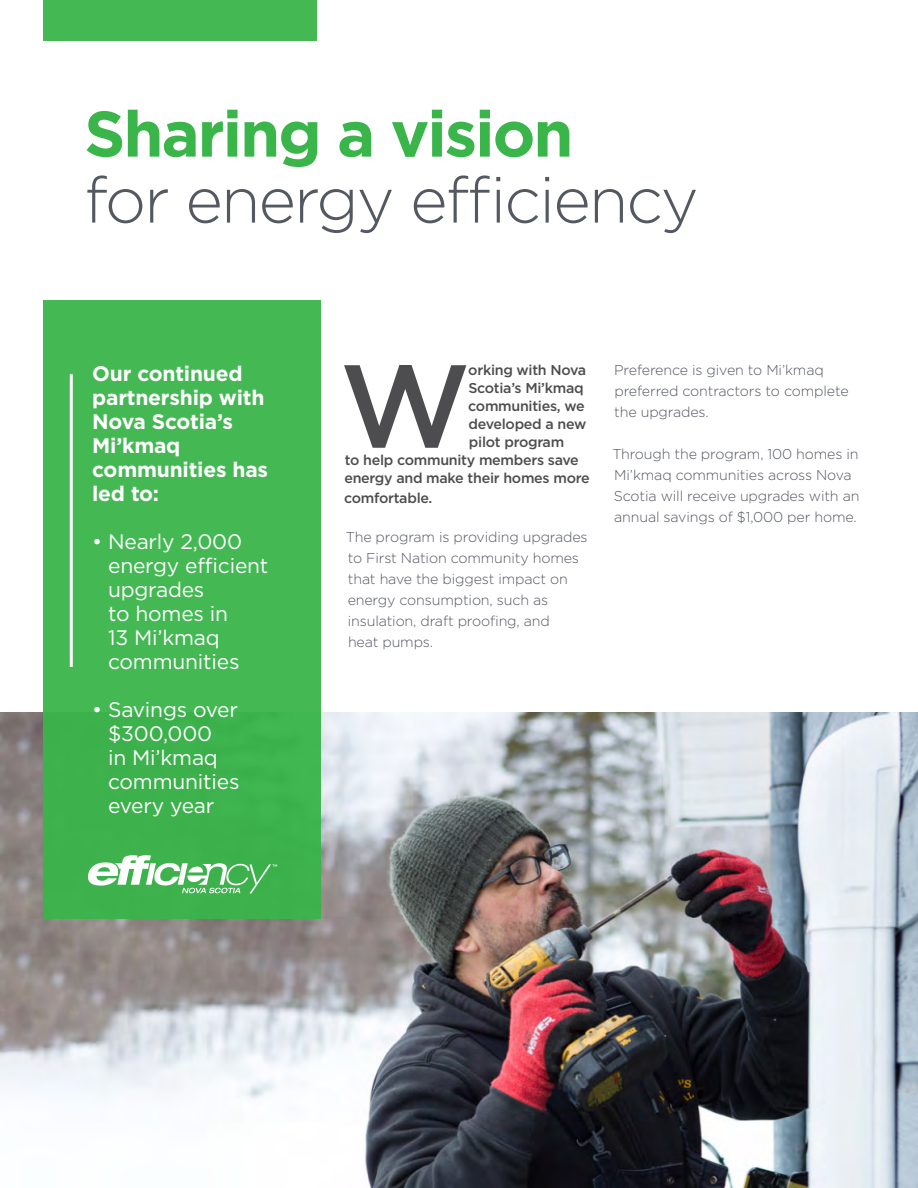
<style>
.page{position:relative;width:918px;height:1188px;background:#fff}
.page>*{position:absolute;margin:0;border:0;box-sizing:border-box;transform-origin:0 0}
.t1{font:500 117.15px "Gotham";color:#4d4d4f}
.t2{font:300 64.35px "Gotham";letter-spacing:-.03em;color:#545861}
.t3{font:700 64.35px "Gotham";letter-spacing:-.03em;color:#39b54a}
.t4{font:21px/24px "Gotham";letter-spacing:-.01em;color:#fff}
.t5{font:700 21px/24px "Gotham";letter-spacing:-.01em;color:#fff}
.t6{font:300 14.25px/21px "Gotham";letter-spacing:-.01em;color:#545861}
.t7{font:500 14.25px "Gotham";letter-spacing:-.02em;color:#4d4d4f}
</style>
<div class="page">
<img style="left:0;top:713px;width:918px;height:475px">
<div style="left:43px;top:300px;width:278px;height:619px;background:#43b853"></div>
<div style="left:43px;top:0;width:273px;height:40px;background:#43b853"></div>
<svg style="left:88px;top:855px;width:189px;height:38px"></svg>
<hr style="left:70px;top:374px;width:3px;height:293px;background:#fff">
<h2 class="t3" style="left:84px;top:97px;width:491px">Sharing a vision</h2>
<h2 class="t2" style="left:84px;top:165px;width:616px">for energy efficiency</h2>
<h3 class="t5" style="left:92px;top:361px;width:177px">Our continued partnership with<br>Nova Scotia’s<br>Mi’kmaq communities has led to:</h3>
<h3 class="t4" style="left:108px;top:529px;width:162px;text-indent:-16px">• Nearly 2,000 energy efficient upgrades<br>to homes in<br>13 Mi’kmaq communities</h3>
<h3 class="t4" style="left:108px;top:697px;width:133px;text-indent:-16px">• Savings over $300,000<br>in Mi’kmaq communities every year</h3>
<h1 class="t1" style="left:340px;top:339px;width:132px">W</h1>
<p class="t7" style="left:468px;top:362px;width:119px">orking with Nova</p>
<p class="t7" style="left:468px;top:380px;width:117px">Scotia’s Mi’kmaq</p>
<p class="t7" style="left:468px;top:398px;width:118px">communities, we</p>
<p class="t7" style="left:469px;top:416px;width:119px">developed a new</p>
<p class="t7" style="left:469px;top:434px;width:97px">pilot program</p>
<p class="t7" style="left:345px;top:452px;width:236px">to help community members save</p>
<p class="t7" style="left:344px;top:470px;width:247px">energy and make their homes more</p>
<p class="t7" style="left:344px;top:490px;width:90px">comfortable.</p>
<p class="t6" style="left:346px;top:526px;width:243px">The program is providing upgrades to First Nation community homes that have the biggest impact on energy consumption, such as insulation, draft proofing, and<br>heat pumps.</p>
<p class="t6" style="left:614px;top:359px;width:236px">Preference is given to Mi’kmaq preferred contractors to complete the upgrades.</p>
<p class="t6" style="left:612px;top:443px;width:249px">Through the program, 100 homes in Mi’kmaq communities across Nova Scotia will receive upgrades with an annual savings of $1,000 per home.</p>
</div>
